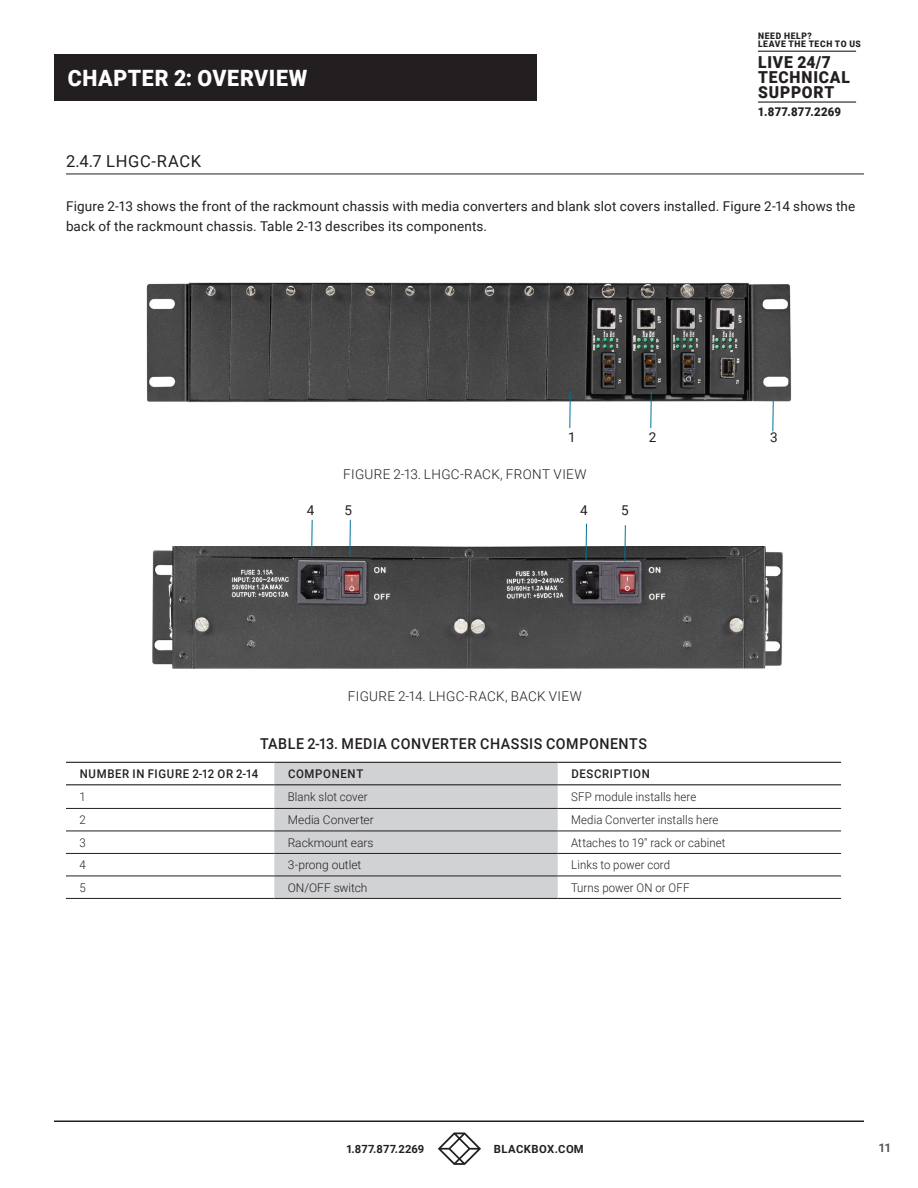
<style>
.page{position:relative;width:918px;height:1188px;background:#fff}
.page>*{position:absolute;margin:0;border:0;box-sizing:border-box;transform-origin:0 0}
.t1{font:900 22.5px "Roboto";letter-spacing:.03em;color:#fff;scale:.95 1}
.t2{font:900 16.5px/15px "Roboto";letter-spacing:.05em;color:#231f20;scale:.95 1}
.t3{font:16.5px "Roboto";letter-spacing:.04em;color:#231f20}
.Table_Header{font:500 15px "Roboto";letter-spacing:.04em;color:#231f20;scale:.95 1}
.Body_Copy{font:13.5px/19.5px "Roboto";letter-spacing:.01em;color:#231f20}
.t4{font:300 13.5px "Roboto";letter-spacing:.025em;color:#231f20}
.Table_Input{font:300 12px "Roboto";letter-spacing:.01em;color:#231f20;scale:.95 1}
.manual-text_09{font:300 12px "Roboto";letter-spacing:-.005em;color:#231f20}
.Table_Descriptors{font:500 12px "Roboto";letter-spacing:.06em;color:#231f20;scale:.95 1}
.t5{font:900 12px "Roboto";letter-spacing:.02em;color:#231f20;scale:.95 1}
.t6{font:700 12px "Roboto";color:#57585a}
.t7{font:700 11.25px "Roboto";letter-spacing:.02em;color:#231f20}
.t8{font:700 11.25px "Roboto";letter-spacing:.045em;color:#231f20}
.t9{font:900 9px/8.6px "Roboto";letter-spacing:.08em;color:#231f20;scale:.95 1}
</style>
<div class="page">
<hr style="left:54px;top:1120px;width:810px;height:2px;background:#231f20">
<hr style="left:758px;top:51px;width:98px;height:1px;background:#231f20">
<hr style="left:758px;top:101px;width:98px;height:2px;background:#231f20">
<svg style="left:438px;top:1132px;width:43px;height:33px"></svg>
<div style="left:54px;top:54px;width:483px;height:46px;background:#231f20"></div>
<hr style="left:66px;top:174px;width:798px;height:1px;background:#231f20">
<img style="left:146px;top:282px;width:646px;height:121px">
<svg style="left:569px;top:391px;width:2px;height:38px"></svg>
<svg style="left:650px;top:391px;width:2px;height:38px"></svg>
<svg style="left:772px;top:394px;width:2px;height:38px"></svg>
<img style="left:152px;top:547px;width:631px;height:122px">
<svg style="left:311px;top:519px;width:2px;height:38px"></svg>
<svg style="left:349px;top:519px;width:2px;height:38px"></svg>
<svg style="left:585px;top:523px;width:2px;height:38px"></svg>
<svg style="left:624px;top:525px;width:2px;height:37px"></svg>
<div style="left:274px;top:763px;width:284px;height:135px;background:#d1d2d4"></div>
<hr style="left:66px;top:853px;width:208px;height:1px;background:#231f20">
<hr style="left:274px;top:853px;width:284px;height:1px;background:#231f20">
<hr style="left:558px;top:853px;width:283px;height:1px;background:#231f20">
<hr style="left:66px;top:876px;width:208px;height:1px;background:#231f20">
<hr style="left:274px;top:876px;width:284px;height:1px;background:#231f20">
<hr style="left:558px;top:876px;width:283px;height:1px;background:#231f20">
<hr style="left:66px;top:898px;width:208px;height:1px;background:#231f20">
<hr style="left:274px;top:898px;width:284px;height:1px;background:#231f20">
<hr style="left:558px;top:898px;width:283px;height:1px;background:#231f20">
<hr style="left:66px;top:808px;width:208px;height:1px;background:#231f20">
<hr style="left:274px;top:808px;width:284px;height:1px;background:#231f20">
<hr style="left:558px;top:808px;width:283px;height:1px;background:#231f20">
<hr style="left:66px;top:831px;width:208px;height:1px;background:#231f20">
<hr style="left:274px;top:831px;width:284px;height:1px;background:#231f20">
<hr style="left:558px;top:831px;width:283px;height:1px;background:#231f20">
<hr style="left:66px;top:762px;width:208px;height:1px;background:#231f20">
<hr style="left:274px;top:762px;width:284px;height:1px;background:#231f20">
<hr style="left:558px;top:762px;width:283px;height:1px;background:#231f20">
<hr style="left:66px;top:784px;width:208px;height:1px;background:#231f20">
<hr style="left:274px;top:784px;width:284px;height:1px;background:#231f20">
<hr style="left:558px;top:784px;width:283px;height:1px;background:#231f20">
<p class="t1" style="left:68px;top:62px;width:254px">CHAPTER 2: OVERVIEW</p>
<p class="t9" style="left:758px;top:31px;width:110px">NEED HELP?<br>LEAVE THE TECH TO US</p>
<p class="t2" style="left:758px;top:54px;width:98px">LIVE 24/7<br>TECHNICAL<br>SUPPORT</p>
<p class="t5" style="left:758px;top:103px;width:89px">1.877.877.2269</p>
<p class="t3" style="left:66px;top:149px;width:137px">2.4.7 LHGC-RACK</p>
<p class="Body_Copy" style="left:66px;top:196px;width:791px">Figure 2-13 shows the front of the rackmount chassis with media converters and blank slot covers installed. Figure 2-14 shows the back of the rackmount chassis. Table 2-13 describes its components.</p>
<p class="Body_Copy" style="left:568px;top:427px;width:9px">1</p>
<p class="Body_Copy" style="left:649px;top:427px;width:9px">2</p>
<p class="Body_Copy" style="left:770px;top:427px;width:9px">3</p>
<p class="t4" style="left:343px;top:464px;width:245px">FIGURE 2-13. LHGC-RACK, FRONT VIEW</p>
<p class="Body_Copy" style="left:307px;top:500px;width:9px">4</p>
<p class="Body_Copy" style="left:344px;top:500px;width:9px">5</p>
<p class="Body_Copy" style="left:580px;top:500px;width:9px">4</p>
<p class="Body_Copy" style="left:621px;top:500px;width:9px">5</p>
<p class="t4" style="left:348px;top:687px;width:236px">FIGURE 2-14. LHGC-RACK, BACK VIEW</p>
<p class="Table_Header" style="left:260px;top:733px;width:409px">TABLE 2-13. MEDIA CONVERTER CHASSIS COMPONENTS</p>
<p class="Table_Descriptors" style="left:80px;top:765px;width:189px">NUMBER IN FIGURE 2-12 OR 2-14</p>
<p class="Table_Descriptors" style="left:288px;top:765px;width:81px">COMPONENT</p>
<p class="Table_Descriptors" style="left:571px;top:765px;width:84px">DESCRIPTION</p>
<p class="Table_Input" style="left:80px;top:788px;width:8px">1</p>
<p class="Table_Input" style="left:288px;top:788px;width:86px">Blank slot cover</p>
<p class="Table_Input" style="left:571px;top:788px;width:133px">SFP module installs here</p>
<p class="Table_Input" style="left:80px;top:812px;width:8px">2</p>
<p class="manual-text_09" style="left:288px;top:812px;width:87px">Media Converter</p>
<p class="Table_Input" style="left:571px;top:812px;width:157px">Media Converter installs here</p>
<p class="Table_Input" style="left:80px;top:834px;width:8px">3</p>
<p class="manual-text_09" style="left:288px;top:834px;width:87px">Rackmount ears</p>
<p class="Table_Input" style="left:571px;top:834px;width:164px">Attaches to 19" rack or cabinet</p>
<p class="Table_Input" style="left:80px;top:857px;width:8px">4</p>
<p class="manual-text_09" style="left:288px;top:857px;width:75px">3-prong outlet</p>
<p class="Table_Input" style="left:571px;top:857px;width:106px">Links to power cord</p>
<p class="Table_Input" style="left:80px;top:879px;width:8px">5</p>
<p class="manual-text_09" style="left:288px;top:879px;width:81px">ON/OFF switch</p>
<p class="Table_Input" style="left:571px;top:879px;width:126px">Turns power ON or OFF</p>
<p class="t7" style="left:346px;top:1141px;width:80px">1.877.877.2269</p>
<p class="t8" style="left:494px;top:1141px;width:91px">BLACKBOX.COM</p>
<p class="t6" style="left:879px;top:1139px;width:14px">11</p>
</div>
